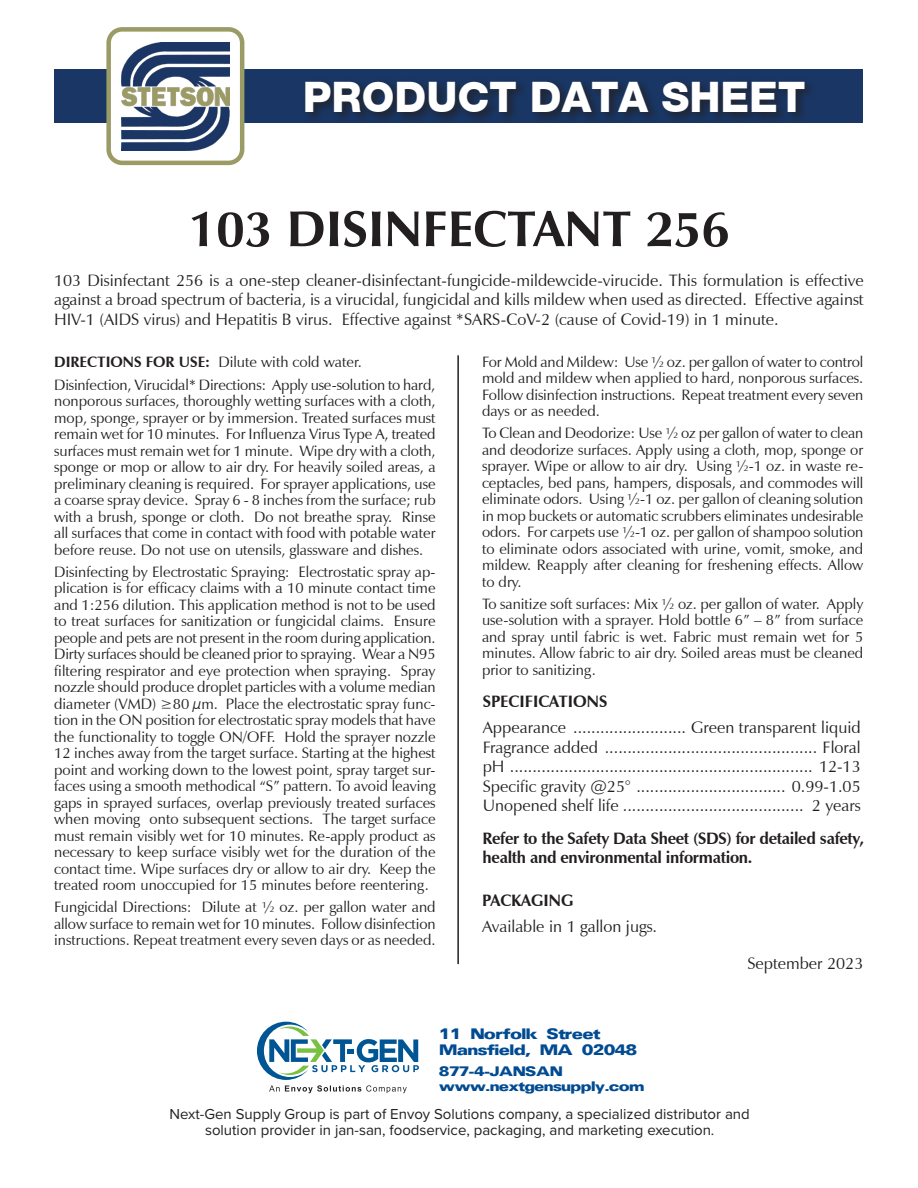
<style>
.page{position:relative;width:918px;height:1188px;background:#fff}
.page>*{position:absolute;margin:0;border:0;box-sizing:border-box;transform-origin:0 0}
.t1{font:700 51px "Zapf Humanist 601 BT";color:#231f20}
.t2{font:800 42px "Context Reprise Black S Si";color:#fff}
.t3{font:16.5px/19.5px "Zapf Humanist 601 BT";color:#231f20;text-align:justify}
.t4{font:700 16.5px/19.5px "Zapf Humanist 601 BT";letter-spacing:-.02em;color:#231f20}
.t5{font:900 16.5px "Universal";color:#014b92}
.t6{font:700 16.5px "Zapf Humanist 601 BT";color:#231f20}
.t7{font:15px/16.5px "Zapf Humanist 601 BT";color:#231f20;text-align:justify}
.t8{font:15px/16.5px "Proxima Nova";color:#231f20;text-align:center}
.t9{font:900 15px "Universal";color:#014b92}
.s1{font-weight:700}
</style>
<div class="page">
<div style="left:55px;top:69px;width:808px;height:54px;background:#193664"></div>
<div style="left:303px;top:78px;width:514px;height:46px;background:#231f20;opacity:.75"></div>
<svg style="left:257px;top:1022px;width:162px;height:71px"></svg>
<hr style="left:457px;top:355px;width:2px;height:609px;background:#231f20">
<div style="left:109px;top:29px;width:133px;height:134px;background:#fff;border-radius:14px"></div>
<div style="left:106px;top:27px;width:138px;height:138px;border:4px solid #9a9b65;border-radius:14px"></div>
<img style="left:122px;top:42px;width:108px;height:108px">
<p class="t2" style="left:303px;top:71px;width:504px">PRODUCT DATA SHEET</p>
<p class="t1" style="left:189px;top:197px;width:542px">103 DISINFECTANT 256</p>
<p class="t3" style="left:54px;top:270px;width:811px">103 Disinfectant 256 is a one-step cleaner-disinfectant-fungicide-mildewcide-virucide. This formulation is effective against a broad spectrum of bacteria, is a virucidal, fungicidal and kills mildew when used as directed. Effective against HIV-1 (AIDS virus) and Hepatitis B virus. Effective against *SARS-CoV-2 (cause of Covid-19) in 1 minute.</p>
<p class="t7" style="left:54px;top:353px;width:309px"><span class="s1">DIRECTIONS FOR USE:</span> Dilute with cold water.</p>
<p class="t7" style="left:54px;top:377px;width:383px">Disinfection, Virucidal* Directions: Apply use-solution to hard, nonporous surfaces, thoroughly wetting surfaces with a cloth, mop, sponge, sprayer or by immersion. Treated surfaces must remain wet for 10 minutes. For Influenza Virus Type A, treated surfaces must remain wet for 1 minute. Wipe dry with a cloth, sponge or mop or allow to air dry. For heavily soiled areas, a preliminary cleaning is required. For sprayer applications, use a coarse spray device. Spray 6 - 8 inches from the surface; rub with a brush, sponge or cloth. Do not breathe spray. Rinse all surfaces that come in contact with food with potable water before reuse. Do not use on utensils, glassware and dishes.</p>
<p class="t7" style="left:54px;top:563px;width:383px">Disinfecting by Electrostatic Spraying: Electrostatic spray ap&shy;plication is for efficacy claims with a 10 minute contact time and 1:256 dilution. This application method is not to be used to treat surfaces for sanitization or fungicidal claims. Ensure people and pets are not present in the room during application.<br>Dirty surfaces should be cleaned prior to spraying. Wear a N95 filtering respirator and eye protection when spraying. Spray nozzle should produce droplet particles with a volume median diameter (VMD) ≥80 µm. Place the electrostatic spray func&shy;tion in the ON position for electrostatic spray models that have the functionality to toggle ON/OFF. Hold the sprayer nozzle 12 inches away from the target surface. Starting at the highest point and working down to the lowest point, spray target sur&shy;faces using a smooth methodical “S” pattern. To avoid leaving gaps in sprayed surfaces, overlap previously treated surfaces when moving onto subsequent sections. The target surface must remain visibly wet for 10 minutes. Re-apply product as necessary to keep surface visibly wet for the duration of the contact time. Wipe surfaces dry or allow to air dry. Keep the treated room unoccupied for 15 minutes before reentering.</p>
<p class="t7" style="left:54px;top:899px;width:383px">Fungicidal Directions: Dilute at ½ oz. per gallon water and allow surface to remain wet for 10 minutes. Follow disinfection instructions. Repeat treatment every seven days or as needed.</p>
<p class="t7" style="left:482px;top:353px;width:383px">For Mold and Mildew: Use ½ oz. per gallon of water to control mold and mildew when applied to hard, nonporous surfaces.<br>Follow disinfection instructions. Repeat treatment every seven days or as needed.</p>
<p class="t7" style="left:482px;top:425px;width:383px">To Clean and Deodorize: Use ½ oz per gallon of water to clean and deodorize surfaces. Apply using a cloth, mop, sponge or sprayer. Wipe or allow to air dry. Using ½-1 oz. in waste re&shy;ceptacles, bed pans, hampers, disposals, and commodes will eliminate odors. Using ½-1 oz. per gallon of cleaning solution in mop buckets or automatic scrubbers eliminates undesirable odors. For carpets use ½-1 oz. per gallon of shampoo solution to eliminate odors associated with urine, vomit, smoke, and mildew. Reapply after cleaning for freshening effects. Allow to dry.</p>
<p class="t7" style="left:482px;top:595px;width:383px">To sanitize soft surfaces: Mix ½ oz. per gallon of water. Apply use-solution with a sprayer. Hold bottle 6” – 8” from surface and spray until fabric is wet. Fabric must remain wet for 5 minutes. Allow fabric to air dry. Soiled areas must be cleaned prior to sanitizing.</p>
<p class="t6" style="left:483px;top:691px;width:126px">SPECIFICATIONS</p>
<p class="t3" style="left:483px;top:718px;width:380px">Appearance ......................... Green transparent liquid</p>
<p class="t3" style="left:483px;top:737px;width:380px">Fragrance added ............................................... Floral</p>
<p class="t3" style="left:483px;top:757px;width:380px">pH ................................................................... 12-13</p>
<p class="t3" style="left:483px;top:776px;width:380px">Specific gravity @25° ................................. 0.99-1.05</p>
<p class="t3" style="left:483px;top:796px;width:380px">Unopened shelf life ........................................ 2 years</p>
<p class="t4" style="left:483px;top:828px;width:383px">Refer to the Safety Data Sheet (SDS) for detailed safety, health and environmental information.</p>
<p class="t6" style="left:482px;top:890px;width:93px">PACKAGING</p>
<p class="t3" style="left:482px;top:917px;width:177px">Available in 1 gallon jugs.</p>
<p class="t3" style="left:747px;top:954px;width:117px">September 2023</p>
<p class="t5" style="left:440px;top:1024px;width:162px">11 Norfolk Street</p>
<p class="t5" style="left:440px;top:1041px;width:199px">Mansfield, MA 02048</p>
<p class="t9" style="left:439px;top:1063px;width:125px">877-4-JANSAN</p>
<p class="t9" style="left:439px;top:1078px;width:207px">www.nextgensupply.com</p>
<p class="t8" style="left:170px;top:1105px;width:582px">Next-Gen Supply Group is part of Envoy Solutions company, a specialized distributor and solution provider in jan-san, foodservice, packaging, and marketing execution.</p>
</div>
